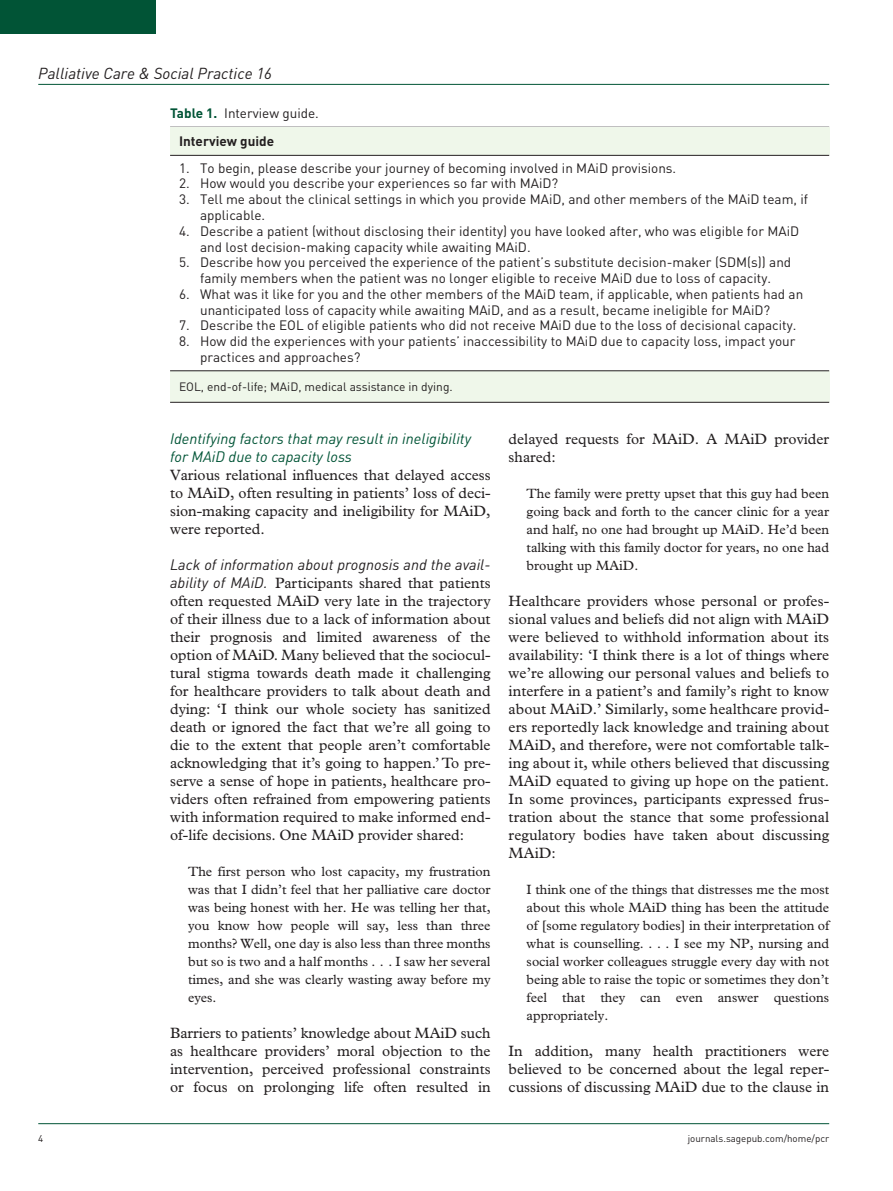
<style>
.page{position:relative;width:893px;height:1191px;background:#fff}
.page>*{position:absolute;margin:0;border:0;box-sizing:border-box;transform-origin:0 0}
.t1{font:italic 15.75px "DIN";color:#231f20}
.t2{font:15px/18px "Plantin Std";color:#231f20;text-align:justify}
.t3{font:italic 15px/18px "DIN";color:#015436}
.t4{font:italic 15px "DIN";color:#231f20}
.t5{font:13.5px/15.8px "DIN";color:#231f20}
.t6{font:13.5px/18px "Plantin Std";color:#231f20;text-align:justify}
.t7{font:12px "DIN";color:#231f20}
.t8{font:9.75px "DIN";color:#231f20}
.s1{font-weight:700;color:#015436}
.s2{font-weight:700}
.s3{font-family:"DIN";font-style:italic}
</style>
<div class="page">
<hr style="left:38px;top:84px;width:791px;height:1px;background:#015436">
<hr style="left:38px;top:1123px;width:791px;height:1px;background:#015436">
<div style="left:0;top:0;width:155px;height:34px;background:#015436"></div>
<div style="left:170px;top:371px;width:659px;height:31px;background:#eff7ea"></div>
<hr style="left:170px;top:127px;width:659px;height:1px;background:#231f20">
<hr style="left:170px;top:402px;width:659px;height:1px;background:#231f20">
<div style="left:170px;top:128px;width:659px;height:27px;background:#eff7ea"></div>
<hr style="left:170px;top:155px;width:659px;height:1px;background:#231f20">
<hr style="left:170px;top:370px;width:659px;height:1px;background:#231f20">
<p class="t1" style="left:38px;top:63px;width:235px">Palliative Care &amp; Social Practice 16</p>
<p class="t5" style="left:179px;top:98px;width:141px;line-height:28.5px;text-indent:-9px"><span class="s1">Table 1.</span> Interview guide.<br><span class="s2">Interview guide</span></p>
<p class="t5" style="left:179px;top:160px;width:499px">1. To begin, please describe your journey of becoming involved in MAiD provisions.</p>
<p class="t5" style="left:179px;top:175px;width:381px">2. How would you describe your experiences so far with MAiD?</p>
<p class="t5" style="left:200px;top:191px;width:609px;text-indent:-21px">3. Tell me about the clinical settings in which you provide MAiD, and other members of the MAiD team, if applicable.</p>
<p class="t5" style="left:200px;top:223px;width:601px;text-indent:-21px">4. Describe a patient (without disclosing their identity) you have looked after, who was eligible for MAiD and lost decision-making capacity while awaiting MAiD.</p>
<p class="t5" style="left:179px;top:254px;width:614px;text-align:center">5. Describe how you perceived the experience of the patient’s substitute decision-maker (SDM(s)) and family members when the patient was no longer eligible to receive MAiD due to loss of capacity.</p>
<p class="t5" style="left:200px;top:286px;width:605px;text-indent:-21px">6. What was it like for you and the other members of the MAiD team, if applicable, when patients had an unanticipated loss of capacity while awaiting MAiD, and as a result, became ineligible for MAiD?</p>
<p class="t5" style="left:179px;top:317px;width:619px">7. Describe the EOL of eligible patients who did not receive MAiD due to the loss of decisional capacity.</p>
<p class="t5" style="left:200px;top:333px;width:597px;text-indent:-21px">8. How did the experiences with your patients’ inaccessibility to MAiD due to capacity loss, impact your practices and approaches?</p>
<p class="t7" style="left:179px;top:379px;width:275px">EOL, end-of-life; MAiD, medical assistance in dying.</p>
<p class="t3" style="left:170px;top:429px;width:303px">Identifying factors that may result in ineligibility for MAiD due to capacity loss</p>
<p class="t2" style="left:170px;top:466px;width:322px">Various relational influences that delayed access to MAiD, often resulting in patients’ loss of deci&shy;sion-making capacity and ineligibility for MAiD, were reported.</p>
<p class="t4" style="left:170px;top:555px;width:322px">Lack of information about prognosis and the avail-</p>
<p class="t2" style="left:170px;top:574px;width:322px"><span class="s3">ability of MAiD.</span> Participants shared that patients often requested MAiD very late in the trajectory of their illness due to a lack of information about their prognosis and limited awareness of the option of MAiD. Many believed that the sociocul&shy;tural stigma towards death made it challenging for healthcare providers to talk about death and dying: ‘I think our whole society has sanitized death or ignored the fact that we’re all going to die to the extent that people aren’t comfortable acknowledging that it’s going to happen.’ To pre&shy;serve a sense of hope in patients, healthcare pro&shy;viders often refrained from empowering patients with information required to make informed end&shy;of-life decisions. One MAiD provider shared:</p>
<p class="t6" style="left:188px;top:863px;width:304px">The first person who lost capacity, my frustration was that I didn’t feel that her palliative care doctor was being honest with her. He was telling her that, you know how people will say, less than three months? Well, one day is also less than three months but so is two and a half months . . . I saw her several times, and she was clearly wasting away before my eyes.</p>
<p class="t2" style="left:170px;top:1024px;width:322px">Barriers to patients’ knowledge about MAiD such as healthcare providers’ moral objection to the intervention, perceived professional constraints or focus on prolonging life often resulted in</p>
<p class="t2" style="left:509px;top:430px;width:322px">delayed requests for MAiD. A MAiD provider shared:</p>
<p class="t6" style="left:527px;top:485px;width:304px">The family were pretty upset that this guy had been going back and forth to the cancer clinic for a year and half, no one had brought up MAiD. He’d been talking with this family doctor for years, no one had brought up MAiD.</p>
<p class="t2" style="left:509px;top:592px;width:322px">Healthcare providers whose personal or profes&shy;sional values and beliefs did not align with MAiD were believed to withhold information about its availability: ‘I think there is a lot of things where we’re allowing our personal values and beliefs to interfere in a patient’s and family’s right to know about MAiD.’ Similarly, some healthcare provid&shy;ers reportedly lack knowledge and training about MAiD, and therefore, were not comfortable talk&shy;ing about it, while others believed that discussing MAiD equated to giving up hope on the patient.<br>In some provinces, participants expressed frus&shy;tration about the stance that some professional regulatory bodies have taken about discussing MAiD:</p>
<p class="t6" style="left:527px;top:881px;width:304px">I think one of the things that distresses me the most about this whole MAiD thing has been the attitude of [some regulatory bodies] in their interpretation of what is counselling. . . . I see my NP, nursing and social worker colleagues struggle every day with not being able to raise the topic or sometimes they don’t feel that they can even answer questions appropriately.</p>
<p class="t2" style="left:509px;top:1042px;width:322px">In addition, many health practitioners were believed to be concerned about the legal reper&shy;cussions of discussing MAiD due to the clause in</p>
<p class="t8" style="left:38px;top:1132px;width:7px">4</p>
<p class="t8" style="left:688px;top:1132px;width:143px">journals.sagepub.com/home/pcr</p>
</div>
